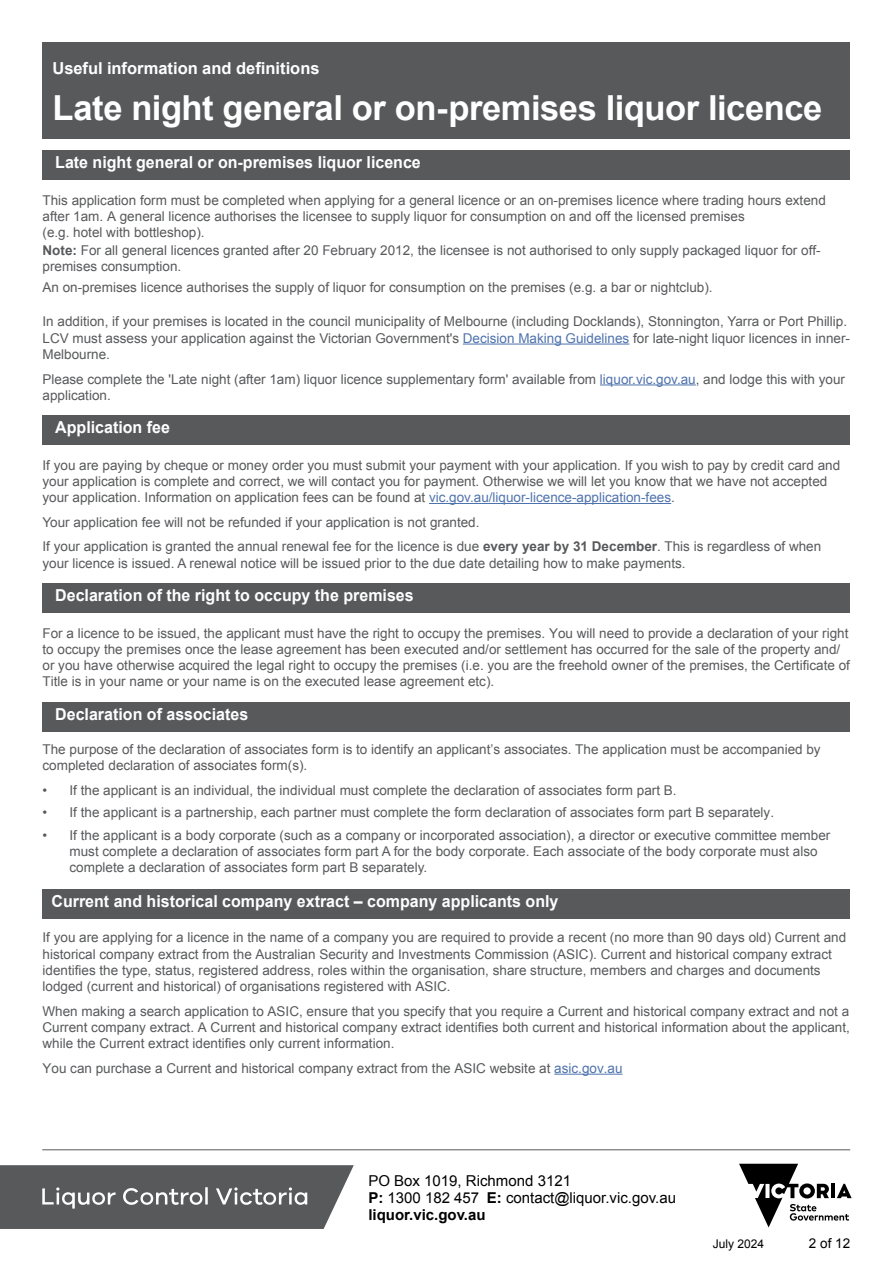
<style>
.page{position:relative;width:893px;height:1263px;background:#fff}
.page>*{position:absolute;margin:0;border:0;box-sizing:border-box;transform-origin:0 0}
.t1{font:700 34.5px "Arial";letter-spacing:-.015em;color:#fff}
.t2{font:700 16.5px "Arial";color:#fff}
.t3{font:15px/17.2px "Arial";color:#000}
.t4{font:13.5px/16.2px "Arial";color:#58595b}
.t5{font:13.5px "Arial";color:#000}
.t6{font:12px "Arial";color:#000}
.s1{font-weight:700}
.s2{color:#4f73ad}
</style>
<div class="page">
<svg style="left:739px;top:1164px;width:113px;height:63px"></svg>
<hr style="left:42px;top:1149px;width:808px;height:1px;background:#58595b">
<svg style="left:0;top:1165px;width:354px;height:64px;background:#696a6c"></svg>
<hr style="left:463px;top:344px;width:166px;height:1px;background:#4f73ad">
<hr style="left:600px;top:384px;width:96px;height:1px;background:#4f73ad">
<hr style="left:429px;top:503px;width:242px;height:1px;background:#4f73ad">
<hr style="left:554px;top:1074px;width:69px;height:1px;background:#4f73ad">
<div style="left:43px;top:43px;width:807px;height:96px;background:#58595b"></div>
<div style="left:43px;top:150px;width:807px;height:30px;background:#58595b"></div>
<div style="left:43px;top:415px;width:807px;height:30px;background:#58595b"></div>
<div style="left:43px;top:583px;width:807px;height:30px;background:#58595b"></div>
<div style="left:43px;top:702px;width:807px;height:30px;background:#58595b"></div>
<div style="left:43px;top:889px;width:807px;height:29px;background:#58595b"></div>
<p class="t2" style="left:53px;top:57px;width:269px">Useful information and definitions</p>
<h1 class="t1" style="left:53px;top:85px;width:771px">Late night general or on-premises liquor licence</h1>
<p class="t2" style="left:55px;top:151px;width:367px">Late night general or on-premises liquor licence</p>
<p class="t4" style="left:43px;top:192px;width:785px">This application form must be completed when applying for a general licence or an on-premises licence where trading hours extend after 1am. A general licence authorises the licensee to supply liquor for consumption on and off the licensed premises<br>(e.g. hotel with bottleshop).</p>
<p class="t4" style="left:43px;top:242px;width:780px"><span class="s1">Note:</span> For all general licences granted after 20 February 2012, the licensee is not authorised to only supply packaged liquor for off&shy;premises consumption.</p>
<p class="t4" style="left:43px;top:279px;width:672px">An on-premises licence authorises the supply of liquor for consumption on the premises (e.g. a bar or nightclub).</p>
<p class="t4" style="left:43px;top:314px;width:809px">In addition, if your premises is located in the council municipality of Melbourne (including Docklands), Stonnington, Yarra or Port Phillip.<br>LCV must assess your application against the Victorian Government's <span class="s2">Decision Making Guidelines</span> for late-night liquor licences in inner-<br>Melbourne.</p>
<p class="t4" style="left:43px;top:371px;width:804px">Please complete the 'Late night (after 1am) liquor licence supplementary form' available from <span class="s2">liquor.vic.gov.au</span>, and lodge this with your application.</p>
<p class="t2" style="left:55px;top:416px;width:116px">Application fee</p>
<p class="t4" style="left:43px;top:457px;width:799px">If you are paying by cheque or money order you must submit your payment with your application. If you wish to pay by credit card and your application is complete and correct, we will contact you for payment. Otherwise we will let you know that we have not accepted your application. Information on application fees can be found at <span class="s2">vic.gov.au/liquor-licence-application-fees</span>.</p>
<p class="t4" style="left:43px;top:510px;width:780px;line-height:24.8px">Your application fee will not be refunded if your application is not granted.<br>If your application is granted the annual renewal fee for the licence is due <span class="s1">every year by 31 December</span>. This is regardless of when</p>
<p class="t4" style="left:43px;top:555px;width:645px">your licence is issued. A renewal notice will be issued prior to the due date detailing how to make payments.</p>
<p class="t2" style="left:55px;top:584px;width:360px">Declaration of the right to occupy the premises</p>
<p class="t4" style="left:43px;top:625px;width:809px">For a licence to be issued, the applicant must have the right to occupy the premises. You will need to provide a declaration of your right to occupy the premises once the lease agreement has been executed and/or settlement has occurred for the sale of the property and/ or you have otherwise acquired the legal right to occupy the premises (i.e. you are the freehold owner of the premises, the Certificate of Title is in your name or your name is on the executed lease agreement etc).</p>
<p class="t2" style="left:55px;top:704px;width:195px">Declaration of associates</p>
<p class="t4" style="left:43px;top:741px;width:780px">The purpose of the declaration of associates form is to identify an applicant’s associates. The application must be accompanied by completed declaration of associates form(s).</p>
<p class="t4" style="left:43px;top:782px;width:636px">• If the applicant is an individual, the individual must complete the declaration of associates form part B.</p>
<p class="t4" style="left:43px;top:805px;width:733px">• If the applicant is a partnership, each partner must complete the form declaration of associates form part B separately.</p>
<p class="t4" style="left:70px;top:827px;width:762px;text-indent:-27px">• If the applicant is a body corporate (such as a company or incorporated association), a director or executive committee member must complete a declaration of associates form part A for the body corporate. Each associate of the body corporate must also complete a declaration of associates form part B separately.</p>
<p class="t2" style="left:51px;top:890px;width:508px">Current and historical company extract – company applicants only</p>
<p class="t4" style="left:43px;top:929px;width:805px">If you are applying for a licence in the name of a company you are required to provide a recent (no more than 90 days old) Current and historical company extract from the Australian Security and Investments Commission (ASIC). Current and historical company extract identifies the type, status, registered address, roles within the organisation, share structure, members and charges and documents lodged (current and historical) of organisations registered with ASIC.</p>
<p class="t4" style="left:43px;top:1003px;width:809px;text-align:justify">When making a search application to ASIC, ensure that you specify that you require a Current and historical company extract and not a Current company extract. A Current and historical company extract identifies both current and historical information about the applicant, while the Current extract identifies only current information.</p>
<p class="t4" style="left:43px;top:1060px;width:582px">You can purchase a Current and historical company extract from the ASIC website at <span class="s2">asic.gov.au</span></p>
<p class="t3" style="left:368px;top:1172px;width:309px">PO Box 1019, Richmond 3121<br><span class="s1">P:</span> 1300 182 457 <span class="s1">E:</span> contact@liquor.vic.gov.au <span class="s1">liquor.vic.gov.au</span></p>
<p class="t6" style="left:713px;top:1236px;width:53px">July 2024</p>
<p class="t5" style="left:809px;top:1234px;width:43px">2 of 12</p>
</div>
